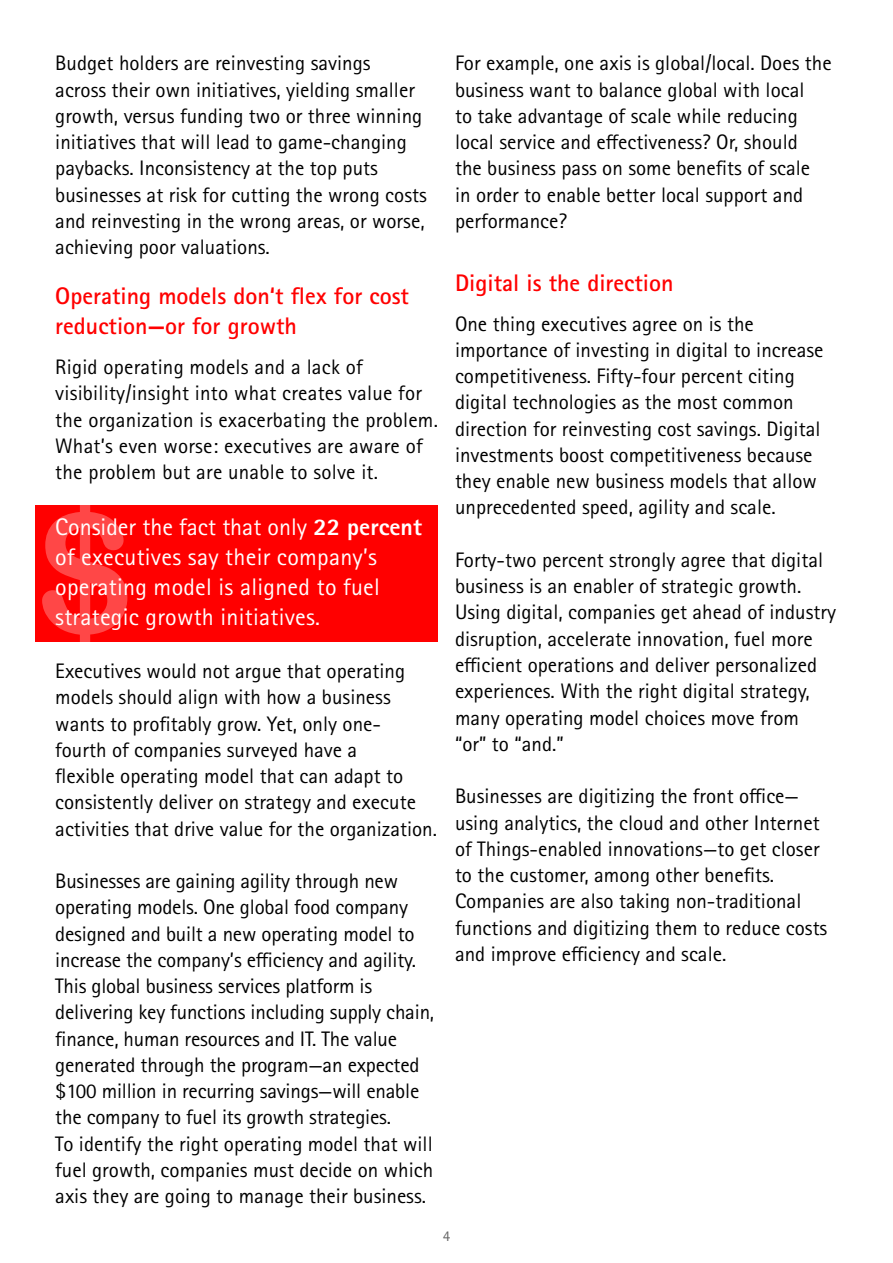
<style>
.page{position:relative;width:893px;height:1263px;background:#fff}
.page>*{position:absolute;margin:0;border:0;box-sizing:border-box;transform-origin:0 0}
.t1{font:24px/30px "Rotis Sans Seriffor ACN";letter-spacing:.01em;color:#fff}
.t2{font:700 24px/30px "Rotis Sans Seriffor ACN";color:#f00}
.t3{font:21px/26.2px "Rotis Sans Seriffor ACN";color:#000}
.t4{font:15px "Rotis Sans Seriffor ACN";color:#666}
.s1{font-weight:800}
</style>
<div class="page">
<div style="left:36px;top:506px;width:402px;height:136px;background:#f00"></div>
<svg style="left:42px;top:505px;width:85px;height:137px"></svg>
<p class="t3" style="left:55px;top:50px;width:373px">Budget holders are reinvesting savings<br>across their own initiatives, yielding smaller growth, versus funding two or three winning initiatives that will lead to game-changing paybacks. Inconsistency at the top puts businesses at risk for cutting the wrong costs and reinvesting in the wrong areas, or worse, achieving poor valuations.</p>
<p class="t2" style="left:55px;top:281px;width:355px">Operating models don‘t flex for cost reduction—or for growth</p>
<p class="t3" style="left:55px;top:354px;width:384px">Rigid operating models and a lack of visibility/insight into what creates value for the organization is exacerbating the problem.<br>What’s even worse: executives are aware of the problem but are unable to solve it.</p>
<p class="t1" style="left:55px;top:513px;width:368px">Consider the fact that only <span class="s1">22 percent </span>of executives say their company’s operating model is aligned to fuel strategic growth initiatives.</p>
<p class="t3" style="left:55px;top:658px;width:383px">Executives would not argue that operating models should align with how a business wants to profitably grow. Yet, only one&shy;fourth of companies surveyed have a<br>flexible operating model that can adapt to consistently deliver on strategy and execute activities that drive value for the organization.</p>
<p class="t3" style="left:55px;top:868px;width:380px">Businesses are gaining agility through new operating models. One global food company designed and built a new operating model to increase the company’s efficiency and agility.<br>This global business services platform is delivering key functions including supply chain, finance, human resources and IT. The value generated through the program—an expected $100 million in recurring savings—will enable the company to fuel its growth strategies.<br>To identify the right operating model that will fuel growth, companies must decide on which axis they are going to manage their business.</p>
<p class="t3" style="left:455px;top:50px;width:378px">For example, one axis is global/local. Does the business want to balance global with local<br>to take advantage of scale while reducing local service and effectiveness? Or, should<br>the business pass on some benefits of scale<br>in order to enable better local support and performance?</p>
<p class="t2" style="left:455px;top:268px;width:220px">Digital is the direction</p>
<p class="t3" style="left:455px;top:311px;width:370px">One thing executives agree on is the importance of investing in digital to increase competitiveness. Fifty-four percent citing digital technologies as the most common direction for reinvesting cost savings. Digital investments boost competitiveness because they enable new business models that allow unprecedented speed, agility and scale.</p>
<p class="t3" style="left:455px;top:547px;width:382px">Forty-two percent strongly agree that digital business is an enabler of strategic growth.<br>Using digital, companies get ahead of industry disruption, accelerate innovation, fuel more efficient operations and deliver personalized experiences. With the right digital strategy, many operating model choices move from<br>“or” to “and.”</p>
<p class="t3" style="left:455px;top:783px;width:374px">Businesses are digitizing the front office— using analytics, the cloud and other Internet of Things-enabled innovations—to get closer to the customer, among other benefits.<br>Companies are also taking non-traditional functions and digitizing them to reduce costs and improve efficiency and scale.</p>
<p class="t4" style="left:443px;top:1227px;width:9px">4</p>
</div>
